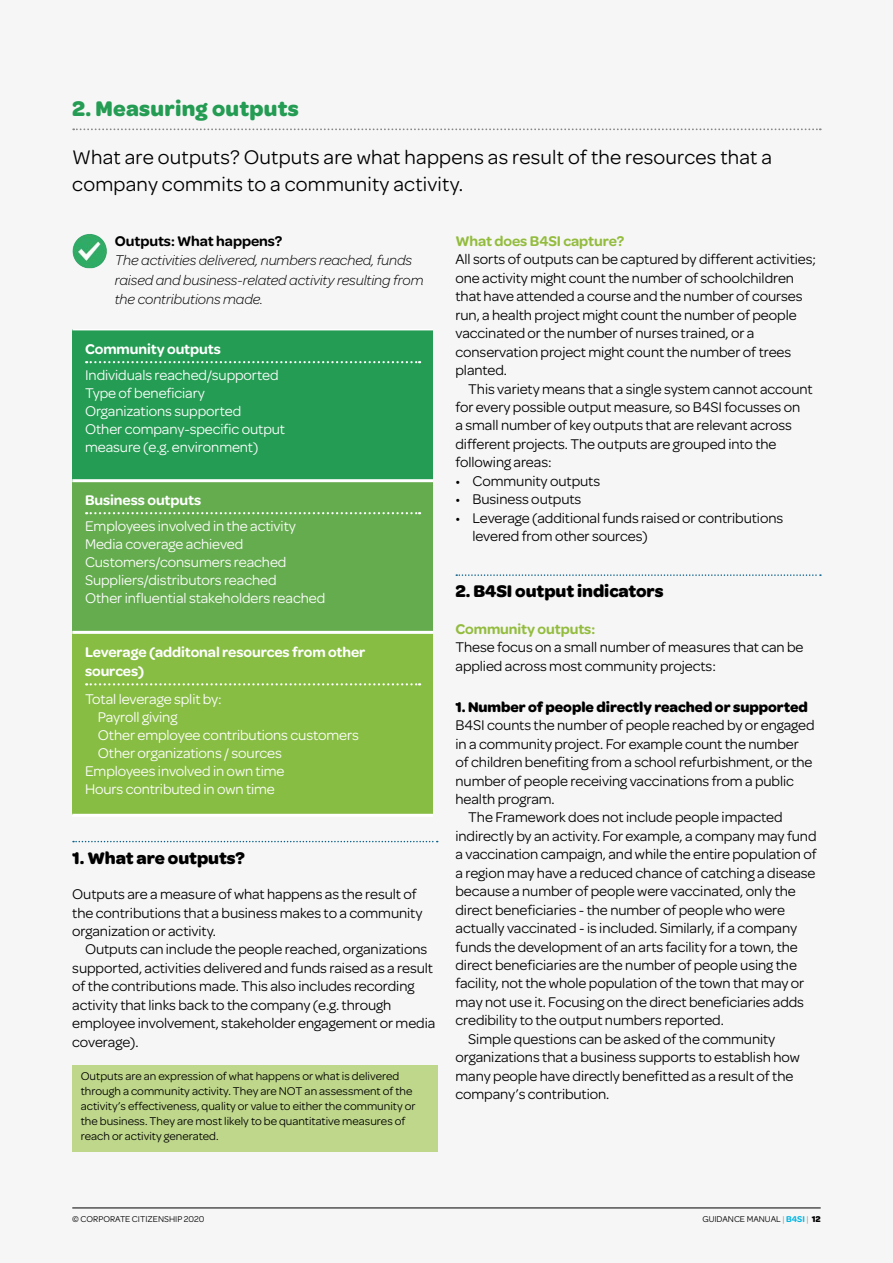
<style>
.page{position:relative;width:893px;height:1263px;background:#f6f6f6}
.page>*{position:absolute;margin:0;border:0;box-sizing:border-box;transform-origin:0 0}
.t1{font:700 22.5px "Omnes";letter-spacing:.01em;color:#249c53}
.t2{font:21px/27px "Omnes";letter-spacing:.01em;color:#000}
.t3{font:700 18px "Omnes";letter-spacing:-.005em;color:#000}
.t4{font:15px/18.5px "Omnes";letter-spacing:-.005em;color:#000}
.t5{font:15px/18px "Omnes";letter-spacing:-.005em;color:#fff}
.t6{font:italic 300 15px/19.5px "Omnes";letter-spacing:-.005em;color:#000}
.t7{font:600 15px/19.5px "Omnes";letter-spacing:-.005em;color:#fff}
.t8{font:700 15px "Omnes";letter-spacing:-.005em;color:#000}
.t9{font:600 15px "Omnes";letter-spacing:-.005em;color:#93bc3e}
.t10{font:600 15px "Omnes";letter-spacing:-.005em;color:#000}
.t11{font:12px/15px "Omnes";color:#000}
.t12{font:9px "Omnes";color:#000}
.s1{color:#929292}
.s2{font-weight:600;color:#00b5e2}
.s3{font-weight:700}
</style>
<div class="page">
<hr style="left:72px;top:1208px;width:749px;height:1px;background:#000">
<svg style="left:73px;top:128px;width:748px;height:2px"></svg>
<svg style="left:73px;top:841px;width:365px;height:1px"></svg>
<div style="left:72px;top:1064px;width:365px;height:87px;background:#bed78b"></div>
<div style="left:72px;top:330px;width:361px;height:151px;background:#249c53"></div>
<div style="left:72px;top:481px;width:361px;height:151px;background:#65ac4f"></div>
<div style="left:72px;top:632px;width:361px;height:183px;background:#88bd44"></div>
<hr style="left:72px;top:329px;width:361px;height:1px;background:#fff">
<hr style="left:72px;top:479px;width:361px;height:3px;background:#fff">
<hr style="left:72px;top:631px;width:361px;height:3px;background:#fff">
<hr style="left:72px;top:814px;width:361px;height:3px;background:#fff">
<svg style="left:86px;top:361px;width:334px;height:2px"></svg>
<svg style="left:86px;top:512px;width:334px;height:2px"></svg>
<svg style="left:86px;top:683px;width:334px;height:2px"></svg>
<svg style="left:456px;top:574px;width:365px;height:2px"></svg>
<img style="left:72px;top:234px;width:35px;height:34px">
<h1 class="t1" style="left:72px;top:92px;width:228px">2. Measuring outputs</h1>
<h2 class="t2" style="left:72px;top:144px;width:701px">What are outputs? Outputs are what happens as result of the resources that a company commits to a community activity.</h2>
<p class="t10" style="left:115px;top:232px;width:169px">Outputs: What happens?</p>
<p class="t6" style="left:115px;top:251px;width:310px">The activities delivered, numbers reached, funds raised and business-related activity resulting from the contributions made.</p>
<p class="t7" style="left:85px;top:339px;width:137px">Community outputs</p>
<p class="t5" style="left:85px;top:366px;width:202px">Individuals reached/supported<br>Type of beneficiary<br>Organizations supported<br>Other company-specific output measure (e.g. environment)</p>
<p class="t7" style="left:85px;top:490px;width:118px">Business outputs</p>
<p class="t5" style="left:85px;top:517px;width:242px">Employees involved in the activity Media coverage achieved Customers/consumers reached Suppliers/distributors reached<br>Other influential stakeholders reached</p>
<p class="t7" style="left:85px;top:642px;width:282px">Leverage (additonal resources from other sources)</p>
<p class="t5" style="left:85px;top:690px;width:138px">Total leverage split by:</p>
<p class="t5" style="left:98px;top:708px;width:81px">Payroll giving</p>
<p class="t5" style="left:98px;top:726px;width:263px">Other employee contributions customers</p>
<p class="t5" style="left:98px;top:744px;width:186px">Other organizations / sources</p>
<p class="t5" style="left:85px;top:762px;width:201px">Employees involved in own time</p>
<p class="t5" style="left:85px;top:780px;width:191px">Hours contributed in own time</p>
<p class="t3" style="left:72px;top:844px;width:174px">1. What are outputs?</p>
<p class="t4" style="left:72px;top:885px;width:352px">Outputs are a measure of what happens as the result of the contributions that a business makes to a community organization or activity.</p>
<p class="t4" style="left:72px;top:940px;width:365px;text-indent:13px">Outputs can include the people reached, organizations supported, activities delivered and funds raised as a result of the contributions made. This also includes recording activity that links back to the company (e.g. through employee involvement, stakeholder engagement or media coverage).</p>
<p class="t11" style="left:81px;top:1069px;width:336px">Outputs are an expression of what happens or what is delivered through a community activity. They are NOT an assessment of the activity’s effectiveness, quality or value to either the community or the business. They are most likely to be quantitative measures of reach or activity generated.</p>
<p class="t9" style="left:455px;top:232px;width:170px">What does B4SI capture?</p>
<p class="t4" style="left:455px;top:250px;width:362px">All sorts of outputs can be captured by different activities; one activity might count the number of schoolchildren that have attended a course and the number of courses run, a health project might count the number of people vaccinated or the number of nurses trained, or a conservation project might count the number of trees planted.</p>
<p class="t4" style="left:455px;top:379px;width:359px;text-indent:13px">This variety means that a single system cannot account for every possible output measure, so B4SI focusses on<br>a small number of key outputs that are relevant across different projects. The outputs are grouped into the following areas:</p>
<p class="t4" style="left:455px;top:472px;width:146px">• Community outputs</p>
<p class="t4" style="left:455px;top:490px;width:127px">• Business outputs</p>
<p class="t4" style="left:472px;top:509px;width:312px;text-indent:-17px">• Leverage (additional funds raised or contributions levered from other sources)</p>
<p class="t3" style="left:455px;top:578px;width:210px">2. B4SI output indicators</p>
<p class="t9" style="left:455px;top:620px;width:141px">Community outputs:</p>
<p class="t4" style="left:455px;top:638px;width:350px">These focus on a small number of measures that can be applied across most community projects:</p>
<p class="t8" style="left:455px;top:695px;width:354px">1. Number of people directly reached or supported</p>
<p class="t4" style="left:455px;top:716px;width:361px">B4SI counts the number of people reached by or engaged</p>
<p class="t4" style="left:455px;top:734px;width:345px">in a community project. For example count the number</p>
<p class="t4" style="left:455px;top:753px;width:359px">of children benefiting from a school refurbishment, or the</p>
<p class="t4" style="left:455px;top:771px;width:340px">number of people receiving vaccinations from a public</p>
<p class="t4" style="left:455px;top:790px;width:101px">health program.</p>
<p class="t4" style="left:468px;top:808px;width:316px">The Framework does not include people impacted</p>
<p class="t4" style="left:455px;top:827px;width:363px">indirectly by an activity. For example, a company may fund</p>
<p class="t4" style="left:455px;top:845px;width:363px">a vaccination campaign, and while the entire population of</p>
<p class="t4" style="left:455px;top:864px;width:362px">a region may have a reduced chance of catching a disease</p>
<p class="t4" style="left:455px;top:882px;width:342px">because a number of people were vaccinated, only the</p>
<p class="t4" style="left:455px;top:900px;width:331px">direct beneficiaries - the number of people who were</p>
<p class="t4" style="left:455px;top:919px;width:343px">actually vaccinated - is included. Similarly, if a company</p>
<p class="t4" style="left:455px;top:937px;width:344px">funds the development of an arts facility for a town, the</p>
<p class="t4" style="left:455px;top:956px;width:343px">direct beneficiaries are the number of people using the</p>
<p class="t4" style="left:455px;top:974px;width:350px">facility, not the whole population of the town that may or</p>
<p class="t4" style="left:455px;top:993px;width:350px">may not use it. Focusing on the direct beneficiaries adds</p>
<p class="t4" style="left:455px;top:1011px;width:270px">credibility to the output numbers reported.</p>
<p class="t4" style="left:468px;top:1030px;width:309px">Simple questions can be asked of the community</p>
<p class="t4" style="left:455px;top:1048px;width:346px">organizations that a business supports to establish how</p>
<p class="t4" style="left:455px;top:1066px;width:339px">many people have directly benefitted as a result of the</p>
<p class="t4" style="left:455px;top:1085px;width:155px">company’s contribution.</p>
<p class="t12" style="left:72px;top:1214px;width:134px">© CORPORATE CITIZENSHIP 2020</p>
<p class="t12" style="left:702px;top:1214px;width:120px">GUIDANCE MANUAL <span class="s1">|</span> <span class="s2">B4SI</span> <span class="s1">|</span> <span class="s3">12</span></p>
</div>
